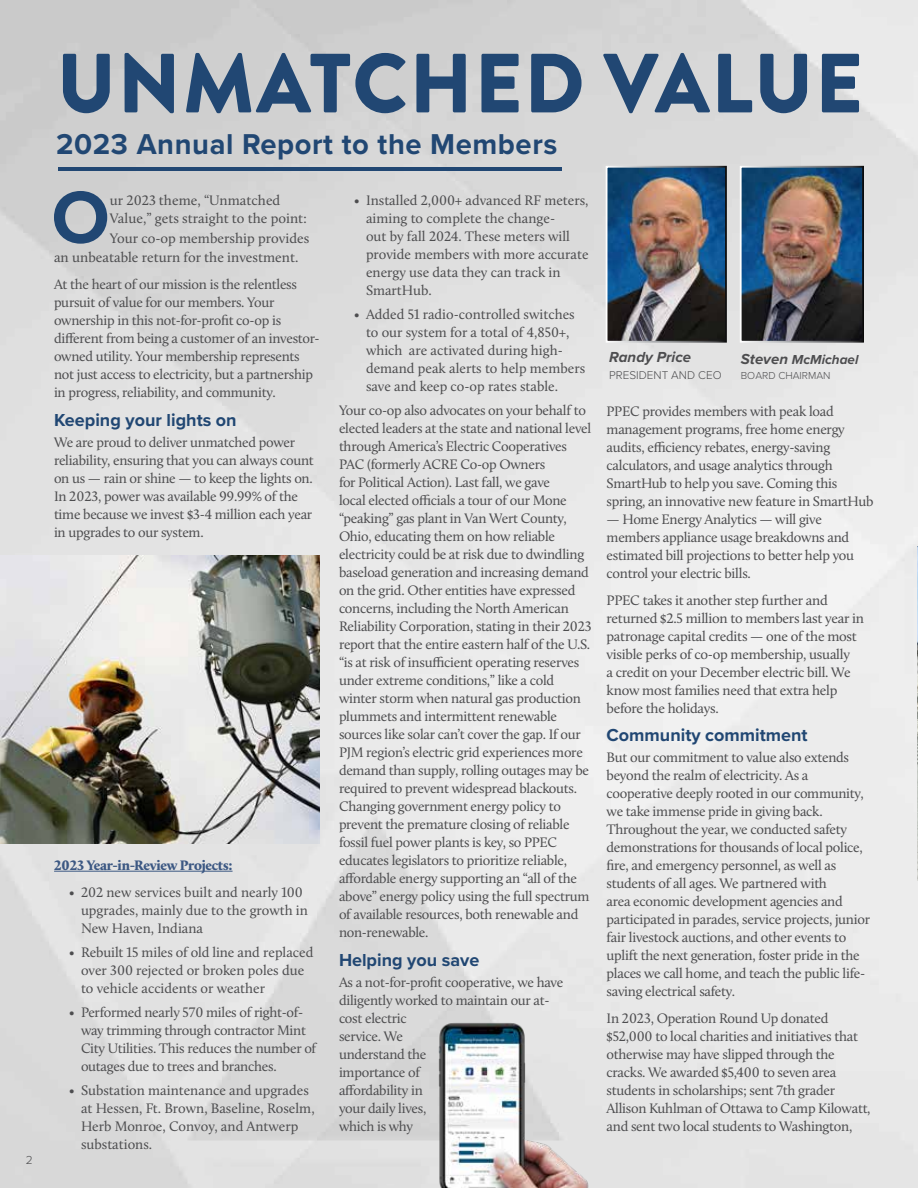
<style>
.page{position:relative;width:918px;height:1188px;background:#fff}
.page>*{position:absolute;margin:0;border:0;box-sizing:border-box;transform-origin:0 0}
.t1{font:900 83.7px "Brandon Grotesque";letter-spacing:.02em;color:#214773}
.t2{font:700 76.35px "Proxima Nova";color:#214773}
.t3{font:700 29.7px "Proxima Nova";letter-spacing:.02em;color:#214773}
.t4{font:700 18px "Proxima Nova";color:#214773}
.t5{font:italic 700 15px "Proxima Nova";color:#4d4d4f}
.t6{font:14.25px/18px "Calluna";letter-spacing:-.02em;color:#4d4d4f}
.t7{font:14.25px/18px "Calluna";color:#4d4d4f}
.t8{font:900 14.25px "Calluna";letter-spacing:-.02em;color:#3c5883}
.t9{font:italic 700 13.5px "Proxima Nova";color:#4d4d4f}
.t10{font:300 12px "Proxima Nova";color:#4d4d4f}
.t11{font:300 11.7px "Proxima Nova";color:#4d4d4f}
.t12{font:300 10.5px "Proxima Nova";color:#4d4d4f}
.s1{font-size:15px}
</style>
<div class="page">
<img style="left:0;top:0;width:918px;height:1188px">
<hr style="left:54px;top:871px;width:179px;height:1px;background:#3c5883">
<img style="left:609px;top:169px;width:115px;height:171px">
<div style="left:606px;top:166px;width:121px;height:177px;border:2px solid #fff"></div>
<img style="left:743px;top:169px;width:118px;height:171px">
<div style="left:740px;top:166px;width:124px;height:177px;border:2px solid #fff"></div>
<hr style="left:58px;top:167px;width:504px;height:4px;background:#214773">
<img style="left:917px;top:547px;width:1px;height:333px">
<img style="left:437px;top:1021px;width:155px;height:167px">
<img style="left:0;top:555px;width:320px;height:288px">
<p class="t10" style="left:26px;top:1151px;width:8px">2</p>
<h1 class="t1" style="left:57px;top:24px;width:808px">UNMATCHED VALUE</h1>
<h3 class="t3" style="left:56px;top:122px;width:503px">2023 Annual Report to the Members</h3>
<h2 class="t2" style="left:51px;top:160px;width:60px">O</h2>
<p class="t7" style="left:110px;top:191px;width:199px">ur 2023 theme, “Unmatched<br>Value,” gets straight to the point:</p>
<p class="t7" style="left:366px;top:191px;width:224px;text-indent:-12px">• Installed 2,000+ advanced RF meters, aiming to complete the change-<br>out by fall 2024. These meters will provide members with more accurate energy use data they can track in<br>SmartHub.</p>
<p class="t7" style="left:366px;top:305px;width:221px;text-indent:-12px">• Added 51 radio-controlled switches to our system for a total of 4,850+, which are activated during high&shy;demand peak alerts to help members save and keep co-op rates stable.</p>
<p class="t6" style="left:339px;top:401px;width:254px">Your co-op also advocates on your behalf to elected leaders at the state and national level through America’s Electric Cooperatives PAC (formerly ACRE Co-op Owners<br>for Political Action). Last fall, we gave<br>local elected officials a tour of our Mone “peaking” gas plant in Van Wert County, Ohio, educating them on how reliable electricity could be at risk due to dwindling baseload generation and increasing demand on the grid. Other entities have expressed concerns, including the North American Reliability Corporation, stating in their 2023 report that the entire eastern half of the U.S. “is at risk of insufficient operating reserves under extreme conditions,” like a cold winter storm when natural gas production plummets and intermittent renewable sources like solar can’t cover the gap. If our PJM region’s electric grid experiences more demand than supply, rolling outages may be required to prevent widespread blackouts.<br>Changing government energy policy to prevent the premature closing of reliable fossil fuel power plants is key, so PPEC educates legislators to prioritize reliable, affordable energy supporting an “all of the above” energy policy using the full spectrum of available resources, both renewable and non-renewable.</p>
<p class="t4" style="left:339px;top:946px;width:142px">Helping you save</p>
<p class="t6" style="left:339px;top:973px;width:226px">As a not-for-profit cooperative, we have diligently worked to maintain our at&shy;cost electric<br>service. We<br>understand the<br>importance of<br>affordability in<br>your daily lives,<br>which is why</p>
<p class="t7" style="left:54px;top:228px;width:257px;line-height:19.5px;text-indent:56px">Your co-op membership provides an unbeatable return for the investment.</p>
<p class="t6" style="left:54px;top:275px;width:267px">At the heart of our mission is the relentless pursuit of value for our members. Your ownership in this not-for-profit co-op is different from being a customer of an investor&shy;owned utility. Your membership represents not just access to electricity, but a partnership in progress, reliability, and community.</p>
<p class="t4" style="left:54px;top:406px;width:184px">Keeping your lights on</p>
<p class="t6" style="left:54px;top:433px;width:261px">We are proud to deliver unmatched power reliability, ensuring that you can always count on us — rain or shine — to keep the lights on.<br>In 2023, power was available 99.99% of the time because we invest $3-4 million each year in upgrades to our system.</p>
<p class="t5" style="left:609px;top:346px;width:84px">Randy Price</p>
<p class="t11" style="left:609px;top:366px;width:114px">PRESIDENT AND CEO</p>
<p class="t9" style="left:741px;top:349px;width:119px"><span class="s1">Steven</span> McMichael</p>
<p class="t12" style="left:741px;top:367px;width:91px">BOARD CHAIRMAN</p>
<p class="t6" style="left:607px;top:402px;width:268px">PPEC provides members with peak load management programs, free home energy audits, efficiency rebates, energy-saving calculators, and usage analytics through SmartHub to help you save. Coming this spring, an innovative new feature in SmartHub</p>
<p class="t6" style="left:607px;top:510px;width:249px">— Home Energy Analytics — will give members appliance usage breakdowns and estimated bill projections to better help you control your electric bills.</p>
<p class="t6" style="left:607px;top:591px;width:259px">PPEC takes it another step further and returned $2.5 million to members last year in patronage capital credits — one of the most visible perks of co-op membership, usually<br>a credit on your December electric bill. We know most families need that extra help before the holidays.</p>
<p class="t4" style="left:607px;top:722px;width:203px">Community commitment</p>
<p class="t6" style="left:607px;top:748px;width:265px">But our commitment to value also extends beyond the realm of electricity. As a cooperative deeply rooted in our community, we take immense pride in giving back.<br>Throughout the year, we conducted safety demonstrations for thousands of local police, fire, and emergency personnel, as well as students of all ages. We partnered with<br>area economic development agencies and participated in parades, service projects, junior fair livestock auctions, and other events to uplift the next generation, foster pride in the places we call home, and teach the public life&shy;saving electrical safety.</p>
<p class="t6" style="left:607px;top:1009px;width:266px">In 2023, Operation Round Up donated $52,000 to local charities and initiatives that otherwise may have slipped through the cracks. We awarded $5,400 to seven area students in scholarships; sent 7th grader Allison Kuhlman of Ottawa to Camp Kilowatt, and sent two local students to Washington,</p>
<p class="t8" style="left:54px;top:856px;width:180px">2023 Year-in-Review Projects:</p>
<p class="t7" style="left:81px;top:883px;width:229px;text-indent:-12px">• 202 new services built and nearly 100 upgrades, mainly due to the growth in<br>New Haven, Indiana</p>
<p class="t7" style="left:81px;top:943px;width:234px;text-indent:-12px">• Rebuilt 15 miles of old line and replaced over 300 rejected or broken poles due to vehicle accidents or weather</p>
<p class="t6" style="left:81px;top:1003px;width:237px;text-indent:-12px">• Performed nearly 570 miles of right-of&shy;way trimming through contractor Mint City Utilities. This reduces the number of outages due to trees and branches.</p>
<p class="t7" style="left:81px;top:1081px;width:235px;text-indent:-12px">• Substation maintenance and upgrades at Hessen, Ft. Brown, Baseline, Roselm,<br>Herb Monroe, Convoy, and Antwerp substations.</p>
</div>
